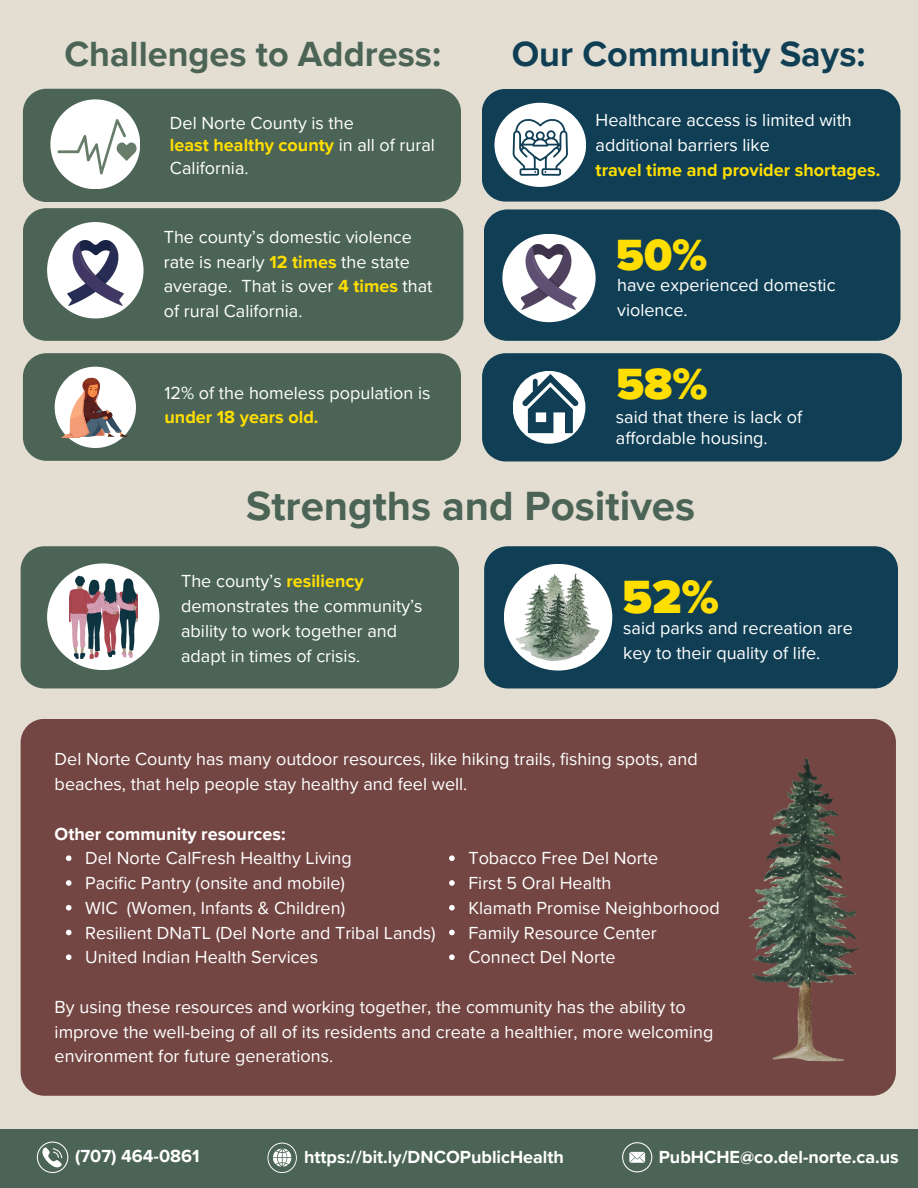
<style>
.page{position:relative;width:918px;height:1188px;background:#e3ded1}
.page>*{position:absolute;margin:0;border:0;box-sizing:border-box;transform-origin:0 0}
.t1{font:900 48px "Proxima Nova";color:#ffde00}
.t2{font:900 45px "Proxima Nova";color:#ffde00}
.t3{font:700 42px "Proxima Nova";color:#4b6456}
.t4{font:700 36px "Proxima Nova";color:#4b6456}
.t5{font:700 36px "Proxima Nova";color:#103f55}
.t6{font:18px/24.8px "Proxima Nova";color:#fff}
.t7{font:700 18px "Proxima Nova";color:#fff}
.t8{font:700 18px "Proxima Nova";color:#ffde00}
.s1{font-weight:700;color:#ffde00}
</style>
<div class="page">
<div style="left:21px;top:719px;width:875px;height:377px;background:#734643"></div>
<div style="left:484px;top:546px;width:414px;height:142px;background:#103f55"></div>
<div style="left:504px;top:564px;width:108px;height:107px;background:#fff;border-radius:50%"></div>
<img style="left:516px;top:571px;width:84px;height:92px">
<div style="left:21px;top:546px;width:438px;height:142px;background:#4b6456"></div>
<div style="left:47px;top:563px;width:112px;height:107px;background:#fff;border-radius:50%"></div>
<img style="left:69px;top:575px;width:69px;height:84px">
<div style="left:23px;top:353px;width:438px;height:108px;background:#4b6456;border-radius:24px"></div>
<div style="left:55px;top:367px;width:81px;height:81px;background:#fff;border-radius:50%"></div>
<svg style="left:61px;top:377px;width:67px;height:61px"></svg>
<div style="left:23px;top:208px;width:440px;height:133px;background:#4b6456;border-radius:24px"></div>
<div style="left:47px;top:222px;width:97px;height:96px;background:#fff;border-radius:50%"></div>
<img style="left:67px;top:240px;width:57px;height:65px">
<div style="left:482px;top:353px;width:420px;height:108px;background:#103f55"></div>
<div style="left:513px;top:371px;width:72px;height:73px;background:#fff;border-radius:50%"></div>
<svg style="left:522px;top:374px;width:57px;height:59px"></svg>
<div style="left:484px;top:209px;width:416px;height:132px;background:#103f55;border-radius:24px"></div>
<div style="left:502px;top:234px;width:94px;height:88px;background:#fff;border-radius:50%"></div>
<img style="left:522px;top:245px;width:55px;height:65px">
<div style="left:23px;top:89px;width:438px;height:113px;background:#4b6456;border-radius:24px"></div>
<div style="left:50px;top:99px;width:90px;height:90px;background:#fff;border-radius:50%"></div>
<svg style="left:57px;top:119px;width:79px;height:55px"></svg>
<div style="left:482px;top:89px;width:419px;height:113px;background:#103f55;border-radius:24px"></div>
<div style="left:494px;top:103px;width:92px;height:84px;background:#fff;border-radius:50%"></div>
<div style="left:0;top:1130px;width:918px;height:58px;background:#4b6456"></div>
<svg style="left:513px;top:119px;width:55px;height:57px"></svg>
<img style="left:745px;top:755px;width:117px;height:308px">
<svg style="left:37px;top:1142px;width:31px;height:31px"></svg>
<svg style="left:622px;top:1142px;width:30px;height:30px"></svg>
<svg style="left:267px;top:1143px;width:30px;height:30px"></svg>
<svg style="left:66px;top:855px;width:6px;height:6px"></svg>
<svg style="left:66px;top:880px;width:6px;height:6px"></svg>
<svg style="left:66px;top:905px;width:6px;height:6px"></svg>
<svg style="left:66px;top:930px;width:6px;height:5px"></svg>
<svg style="left:66px;top:954px;width:6px;height:6px"></svg>
<svg style="left:449px;top:855px;width:6px;height:6px"></svg>
<svg style="left:449px;top:880px;width:6px;height:6px"></svg>
<svg style="left:449px;top:905px;width:6px;height:6px"></svg>
<svg style="left:449px;top:930px;width:6px;height:5px"></svg>
<svg style="left:449px;top:954px;width:6px;height:6px"></svg>
<p class="t4" style="left:64px;top:32px;width:378px">Challenges to Address:</p>
<p class="t5" style="left:512px;top:32px;width:355px">Our Community Says:</p>
<p class="t6" style="left:170px;top:111px;width:185px">Del Norte County is the</p>
<p class="t6" style="left:170px;top:134px;width:266px;line-height:22.5px"><span class="s1">least healthy county</span> in all of rural<br>California.</p>
<p class="t6" style="left:164px;top:225px;width:270px">The county’s domestic violence rate is nearly <span class="s1">12 times</span> the state average. That is over <span class="s1">4 times</span> that of rural California.</p>
<p class="t6" style="left:164px;top:381px;width:268px">12% of the homeless population is <span class="s1">under 18 years old.</span></p>
<p class="t6" style="left:596px;top:108px;width:258px">Healthcare access is limited with additional barriers like</p>
<p class="t8" style="left:596px;top:159px;width:286px">travel time and provider shortages.</p>
<p class="t2" style="left:616px;top:228px;width:93px">50%</p>
<h1 class="t6" style="left:617px;top:273px;width:220px">have experienced domestic violence.</h1>
<p class="t2" style="left:616px;top:358px;width:93px">58%</p>
<h4 class="t6" style="left:616px;top:407px;width:188px;line-height:21.3px">said that there is lack of affordable housing.</h4>
<p class="t3" style="left:246px;top:482px;width:451px">Strengths and Positives</p>
<p class="t6" style="left:181px;top:569px;width:243px">The county’s <span class="s1">resiliency </span>demonstrates the community’s ability to work together and adapt in times of crisis.</p>
<p class="t1" style="left:622px;top:569px;width:99px">52%</p>
<h3 class="t6" style="left:623px;top:616px;width:231px">said parks and recreation are key to their quality of life.</h3>
<p class="t6" style="left:55px;top:747px;width:645px">Del Norte County has many outdoor resources, like hiking trails, fishing spots, and beaches, that help people stay healthy and feel well.</p>
<p class="t7" style="left:55px;top:823px;width:232px">Other community resources:</p>
<p class="t6" style="left:85px;top:846px;width:268px">Del Norte CalFresh Healthy Living</p>
<p class="t6" style="left:85px;top:871px;width:261px">Pacific Pantry (onsite and mobile)</p>
<h1 class="t6" style="left:85px;top:896px;width:261px">WIC (Women, Infants &amp; Children)</h1>
<p class="t6" style="left:85px;top:921px;width:352px">Resilient DNaTL (Del Norte and Tribal Lands)</p>
<h2 class="t6" style="left:85px;top:945px;width:234px">United Indian Health Services</h2>
<p class="t6" style="left:55px;top:995px;width:660px">By using these resources and working together, the community has the ability to improve the well-being of all of its residents and create a healthier, more welcoming environment for future generations.</p>
<p class="t6" style="left:468px;top:846px;width:191px">Tobacco Free Del Norte</p>
<p class="t6" style="left:468px;top:871px;width:145px">First 5 Oral Health</p>
<p class="t6" style="left:468px;top:896px;width:253px">Klamath Promise Neighborhood</p>
<p class="t6" style="left:468px;top:921px;width:190px">Family Resource Center</p>
<p class="t6" style="left:468px;top:945px;width:149px">Connect Del Norte</p>
<p class="t7" style="left:75px;top:1145px;width:126px">(707) 464-0861</p>
<h1 class="t7" style="left:304px;top:1147px;width:262px">https://bit.ly/DNCOPublicHealth</h1>
<p class="t7" style="left:659px;top:1146px;width:242px">PubHCHE@co.del-norte.ca.us</p>
</div>
